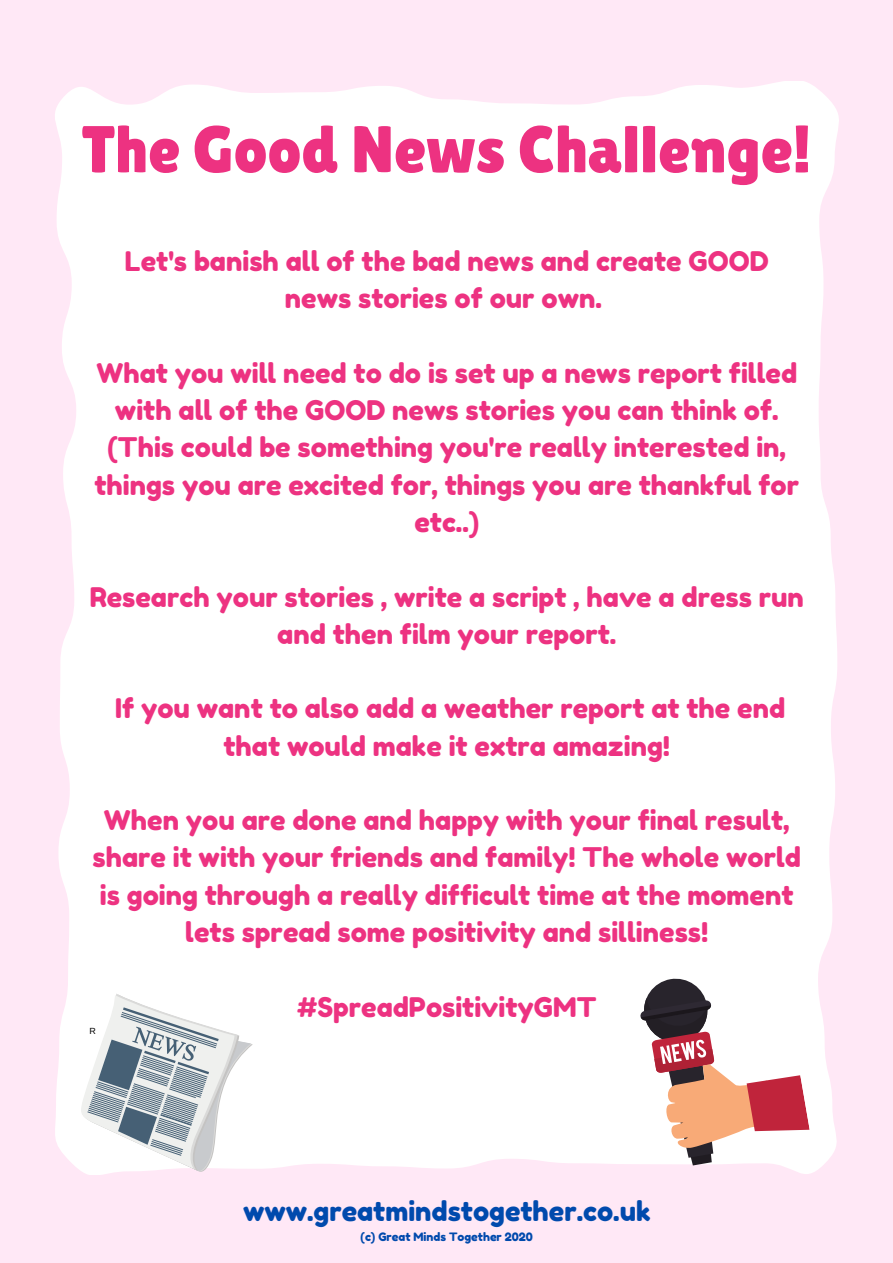
<style>
.page{position:relative;width:893px;height:1263px;background:#ffe8f6}
.page>*{position:absolute;margin:0;border:0;box-sizing:border-box;transform-origin:0 0}
.t1{font:66px "Lilita One";color:#ed3281}
.t2{font:27px/37.3px "Fredoka One";color:#ed3281;text-align:center}
.t3{font:27px "Fredoka One";color:#004aad}
.t4{font:11.55px "Fredoka One";color:#004aad}
.t5{font:8.93px "Arimo";color:#000}
</style>
<div class="page">
<div style="left:55px;top:81px;width:784px;height:1093px;background:#fff"></div>
<svg style="left:639px;top:974px;width:170px;height:192px;background:#dabab6"></svg>
<svg style="left:73px;top:991px;width:180px;height:184px"></svg>
<h1 class="t1" style="left:82px;top:111px;width:731px">The Good News Challenge!</h1>
<p class="t2" style="left:125px;top:242px;width:645px">Let's banish all of the bad news and create GOOD news stories of our own.</p>
<p class="t2" style="left:94px;top:354px;width:706px">What you will need to do is set up a news report filled with all of the GOOD news stories you can think of. (This could be something you're really interested in, things you are excited for, things you are thankful for etc..)</p>
<p class="t2" style="left:90px;top:578px;width:715px">Research your stories , write a script , have a dress run and then film your report.</p>
<p class="t2" style="left:115px;top:690px;width:671px">If you want to also add a weather report at the end that would make it extra amazing!</p>
<p class="t2" style="left:92px;top:801px;width:710px">When you are done and happy with your final result, share it with your friends and family! The whole world is going through a really difficult time at the moment lets spread some positivity and silliness!</p>
<p class="t5" style="left:89px;top:1026px;width:8px">R</p>
<p class="t2" style="left:297px;top:988px;width:301px">#SpreadPositivityGMT</p>
<p class="t3" style="left:243px;top:1194px;width:409px">www.greatmindstogether.co.uk</p>
<p class="t4" style="left:360px;top:1230px;width:174px">(c) Great Minds Together 2020</p>
</div>
